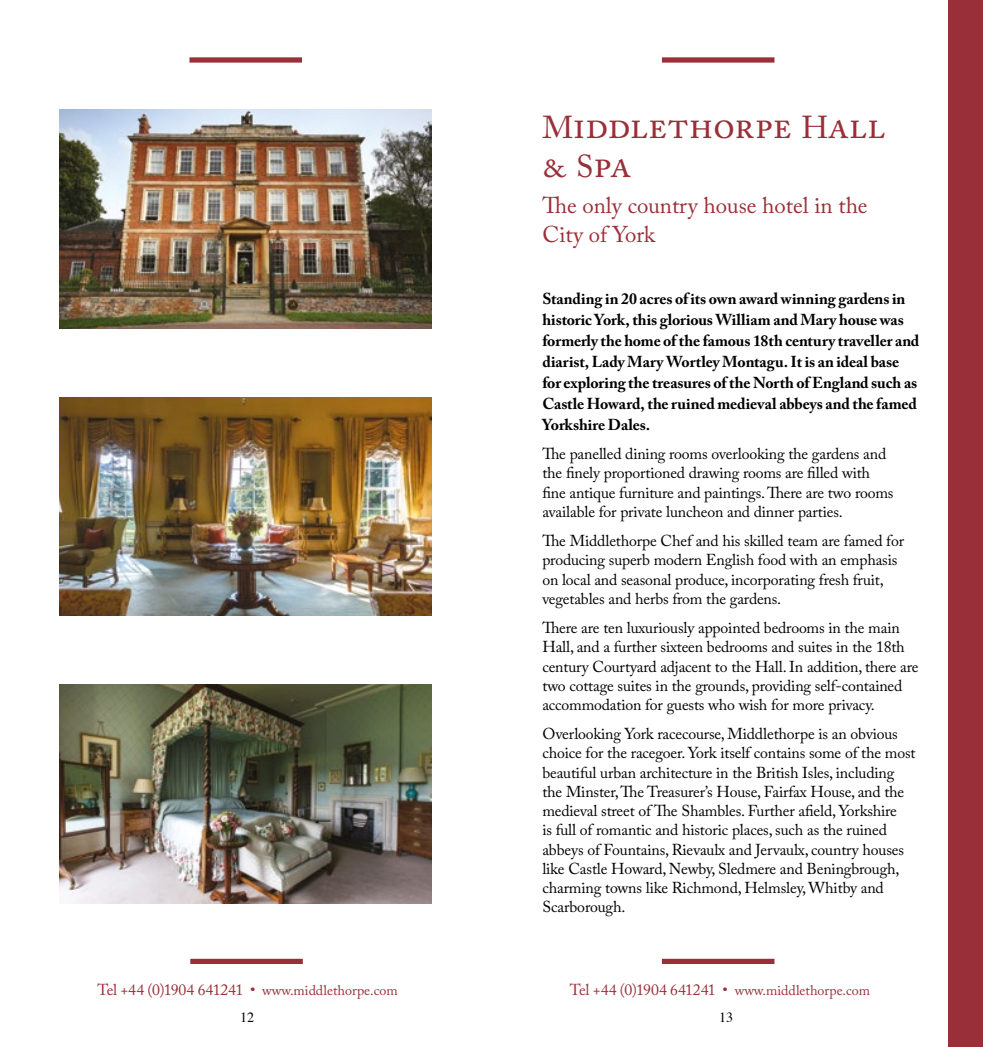
<style>
.page{position:relative;width:983px;height:1047px;background:#fff}
.page>*{position:absolute;margin:0;border:0;box-sizing:border-box;transform-origin:0 0}
.t1{font:38.5px/38.5px "Adobe Caslon Pro";letter-spacing:-.005em;color:#992f38}
.t2{font:22.75px/29.4px "Adobe Caslon Pro";color:#992f38}
.t3{font:15.75px/19.2px "Adobe Caslon Pro";letter-spacing:-.01em;color:#000}
.t4{font:700 15.75px/21px "Adobe Caslon Pro";letter-spacing:-.005em;color:#000}
.t5{font:15.75px "Adobe Caslon Pro";letter-spacing:-.005em;color:#992f38}
.t6{font:14px "Times";color:#000}
.s1{font-size:31.5px}
.s2{font-size:14px}
</style>
<div class="page">
<div style="left:661px;top:958px;width:113px;height:6px;background:#992f38"></div>
<div style="left:190px;top:958px;width:113px;height:6px;background:#992f38"></div>
<div style="left:661px;top:57px;width:113px;height:6px;background:#992f38"></div>
<div style="left:189px;top:57px;width:113px;height:6px;background:#992f38"></div>
<img style="left:60px;top:110px;width:372px;height:218px">
<img style="left:60px;top:397px;width:372px;height:219px">
<img style="left:60px;top:685px;width:372px;height:218px">
<div style="left:947px;top:0;width:35px;height:1047px;background:#992f38"></div>
<h1 class="t1" style="left:542px;top:106px;width:344px"><span class="s1">M</span>iddlethorpe <span class="s1">H</span>all &amp; <span class="s1">S</span>pa</h1>
<h2 class="t2" style="left:542px;top:190px;width:327px">The only country house hotel in the<br>City of York</h2>
<p class="t4" style="left:542px;top:288px;width:378px">Standing in 20 acres of its own award winning gardens in historic York, this glorious William and Mary house was formerly the home of the famous 18th century traveller and diarist, Lady Mary Wortley Montagu. It is an ideal base for exploring the treasures of the North of England such as Castle Howard, the ruined medieval abbeys and the famed Yorkshire Dales.</p>
<p class="t3" style="left:542px;top:444px;width:352px">The panelled dining rooms overlooking the gardens and the finely proportioned drawing rooms are filled with fine antique furniture and paintings. There are two rooms available for private luncheon and dinner parties.</p>
<p class="t3" style="left:542px;top:531px;width:363px">The Middlethorpe Chef and his skilled team are famed for producing superb modern English food with an emphasis on local and seasonal produce, incorporating fresh fruit, vegetables and herbs from the gardens.</p>
<p class="t3" style="left:542px;top:618px;width:377px">There are ten luxuriously appointed bedrooms in the main Hall, and a further sixteen bedrooms and suites in the 18th century Courtyard adjacent to the Hall. In addition, there are two cottage suites in the grounds, providing self-contained accommodation for guests who wish for more privacy.</p>
<p class="t3" style="left:542px;top:724px;width:375px">Overlooking York racecourse, Middlethorpe is an obvious choice for the racegoer. York itself contains some of the most beautiful urban architecture in the British Isles, including the Minster, The Treasurer’s House, Fairfax House, and the medieval street of The Shambles. Further afield, Yorkshire<br>is full of romantic and historic places, such as the ruined abbeys of Fountains, Rievaulx and Jervaulx, country houses like Castle Howard, Newby, Sledmere and Beningbrough, charming towns like Richmond, Helmsley, Whitby and Scarborough.</p>
<p class="t5" style="left:97px;top:980px;width:302px">Tel +44 (0)1904 641241 • <span class="s2">www.middlethorpe.com</span></p>
<p class="t5" style="left:569px;top:980px;width:302px">Tel +44 (0)1904 641241 • <span class="s2">www.middlethorpe.com</span></p>
<p class="t6" style="left:240px;top:1004px;width:15px">12</p>
<p class="t6" style="left:719px;top:1004px;width:15px">13</p>
</div>
